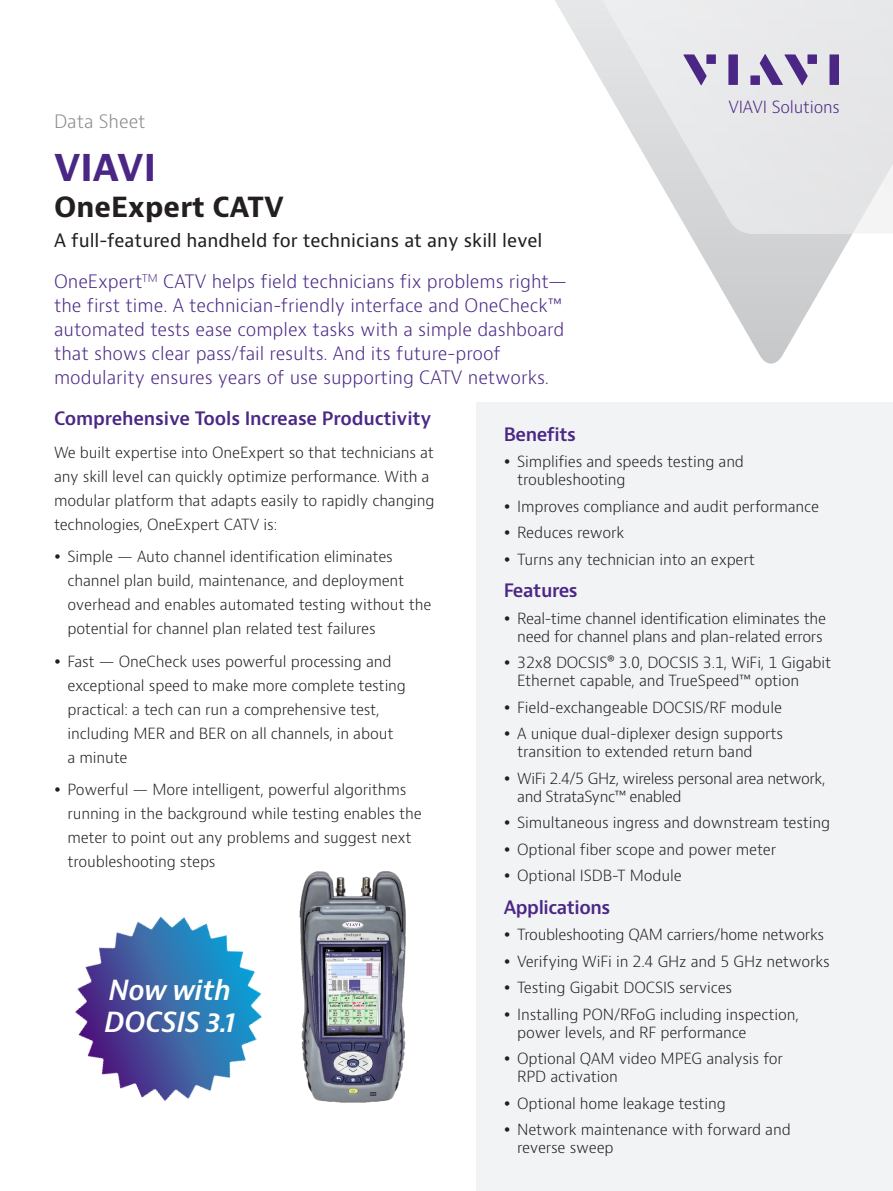
<style>
.page{position:relative;width:893px;height:1191px;background:#fff}
.page>*{position:absolute;margin:0;border:0;box-sizing:border-box;transform-origin:0 0}
.H1_Brand_Sub-Brand_2{font:700 36px "Bernino Sans";color:#4a2785}
.Table_Header{font:italic 600 27px/32.4px "Bernino Sans";letter-spacing:-.015em;color:#fff}
.H2_Product_18_24{font:700 27px "Bernino Sans";color:#231f20}
.Intro_text{font:300 18px/24px "Bernino Sans";color:#4a2785}
.H3_Product_Descripto{font:18px "Bernino Sans";color:#231f20}
.H2_Heading_Purple_12{font:600 18px "Bernino Sans";letter-spacing:-.01em;color:#4a2785}
.Key_Features_Benefit{font:600 18px "Bernino Sans";letter-spacing:-.025em;color:#4a2785}
.P_DocType{font:300 18px "Bernino Sans";color:#87898c}
.t1{font:300 16.35px "Bernino Sans";letter-spacing:-.01em;color:#4a2785}
.P_10_16{font:300 15px/24px "Bernino Sans";letter-spacing:-.01em;color:#231f20}
.P_10_16-2{font:300 15px/18px "Bernino Sans";letter-spacing:-.03em;color:#231f20}
</style>
<div class="page">
<svg style="left:690px;top:234px;width:162px;height:130px"></svg>
<svg style="left:555px;top:0;width:338px;height:234px"></svg>
<svg style="left:683px;top:54px;width:24px;height:31px"></svg>
<div style="left:706px;top:54px;width:10px;height:10px;background:#4a2785"></div>
<div style="left:728px;top:54px;width:10px;height:31px;background:#4a2785"></div>
<div style="left:807px;top:54px;width:10px;height:10px;background:#4a2785"></div>
<div style="left:829px;top:54px;width:10px;height:31px;background:#4a2785"></div>
<svg style="left:760px;top:54px;width:48px;height:31px"></svg>
<div style="left:750px;top:75px;width:10px;height:10px;background:#4a2785"></div>
<div style="left:477px;top:402px;width:416px;height:789px;background:#f2f3f4"></div>
<img style="left:75px;top:916px;width:187px;height:185px">
<img style="left:299px;top:871px;width:107px;height:232px">
<p class="t1" style="left:728px;top:96px;width:113px">VIAVI Solutions</p>
<p class="P_DocType" style="left:54px;top:109px;width:93px">Data Sheet</p>
<p class="H1_Brand_Sub-Brand_2" style="left:54px;top:144px;width:104px">VIAVI</p>
<p class="H2_Product_18_24" style="left:54px;top:189px;width:231px">OneExpert CATV</p>
<p class="H3_Product_Descripto" style="left:54px;top:228px;width:490px">A full-featured handheld for technicians at any skill level</p>
<p class="Intro_text" style="left:54px;top:269px;width:515px">OneExpert<sup>TM</sup> CATV helps field technicians fix problems right— the first time. A technician-friendly interface and OneCheck™ automated tests ease complex tasks with a simple dashboard that shows clear pass/fail results. And its future-proof modularity ensures years of use supporting CATV networks.</p>
<p class="Key_Features_Benefit" style="left:504px;top:422px;width:74px">Benefits</p>
<p class="P_10_16" style="left:517px;top:453px;width:228px;line-height:18px">Simplifies and speeds testing and troubleshooting</p>
<p class="P_10_16" style="left:517px;top:494px;width:303px">Improves compliance and audit performance</p>
<p class="P_10_16" style="left:517px;top:521px;width:109px">Reduces rework</p>
<p class="P_10_16" style="left:517px;top:547px;width:239px">Turns any technician into an expert</p>
<p class="Key_Features_Benefit" style="left:504px;top:579px;width:75px">Features</p>
<p class="P_10_16" style="left:517px;top:609px;width:310px;line-height:18px">Real-time channel identification eliminates the need for channel plans and plan-related errors</p>
<p class="P_10_16" style="left:517px;top:654px;width:316px;line-height:18px">32x8 DOCSIS® 3.0, DOCSIS 3.1, WiFi, 1 Gigabit<br>Ethernet capable, and TrueSpeed™ option</p>
<p class="P_10_16" style="left:517px;top:695px;width:266px">Field-exchangeable DOCSIS/RF module</p>
<p class="P_10_16" style="left:517px;top:725px;width:268px;line-height:18px">A unique dual-diplexer design supports transition to extended return band</p>
<p class="P_10_16-2" style="left:517px;top:769px;width:310px">WiFi 2.4/5 GHz, wireless personal area network, and StrataSync™ enabled</p>
<p class="P_10_16" style="left:517px;top:811px;width:314px">Simultaneous ingress and downstream testing</p>
<p class="P_10_16" style="left:517px;top:837px;width:260px">Optional fiber scope and power meter</p>
<p class="P_10_16" style="left:517px;top:864px;width:166px">Optional ISDB-T Module</p>
<p class="Key_Features_Benefit" style="left:504px;top:895px;width:108px">Applications</p>
<p class="P_10_16" style="left:517px;top:923px;width:308px">Troubleshooting QAM carriers/home networks</p>
<p class="P_10_16" style="left:517px;top:949px;width:314px">Verifying WiFi in 2.4 GHz and 5 GHz networks</p>
<p class="P_10_16" style="left:517px;top:976px;width:216px">Testing Gigabit DOCSIS services</p>
<p class="P_10_16" style="left:517px;top:1005px;width:283px;line-height:18px">Installing PON/RFoG including inspection, power levels, and RF performance</p>
<p class="P_10_16" style="left:517px;top:1050px;width:267px;line-height:18px">Optional QAM video MPEG analysis for<br>RPD activation</p>
<p class="P_10_16" style="left:517px;top:1091px;width:210px">Optional home leakage testing</p>
<p class="P_10_16" style="left:517px;top:1121px;width:275px;line-height:18px">Network maintenance with forward and reverse sweep</p>
<p class="H2_Heading_Purple_12" style="left:54px;top:407px;width:379px">Comprehensive Tools Increase Productivity</p>
<p class="P_10_16" style="left:54px;top:440px;width:382px">We built expertise into OneExpert so that technicians at any skill level can quickly optimize performance. With a modular platform that adapts easily to rapidly changing technologies, OneExpert CATV is:</p>
<p class="P_10_16" style="left:68px;top:545px;width:365px">Simple — Auto channel identification eliminates channel plan build, maintenance, and deployment overhead and enables automated testing without the potential for channel plan related test failures</p>
<p class="P_10_16" style="left:68px;top:649px;width:340px">Fast — OneCheck uses powerful processing and exceptional speed to make more complete testing practical: a tech can run a comprehensive test, including MER and BER on all channels, in about<br>a minute</p>
<p class="P_10_16" style="left:68px;top:778px;width:356px">Powerful — More intelligent, powerful algorithms running in the background while testing enables the meter to point out any problems and suggest next troubleshooting steps</p>
<p class="Table_Header" style="left:104px;top:974px;width:133px">Now with<br>DOCSIS 3.1</p>
</div>
